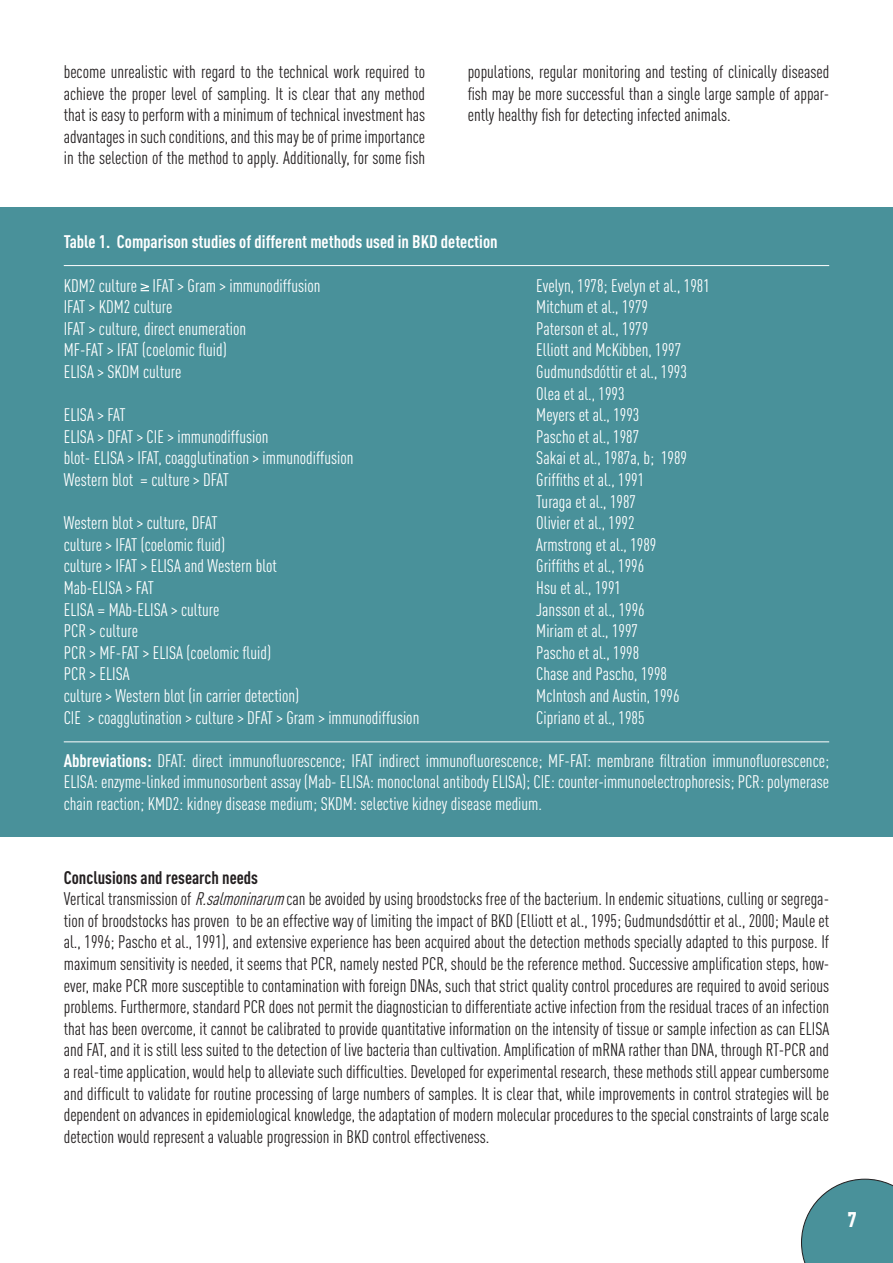
<style>
.page{position:relative;width:893px;height:1263px;background:#fff}
.page>*{position:absolute;margin:0;border:0;box-sizing:border-box;transform-origin:0 0}
.t1{font:900 21px "DIN Cond";color:#fff}
.t2{font:18px/21.6px "DIN Cond";color:#231f20;text-align:justify}
.t3{font:18px/21.6px "DIN Cond";color:#fff}
.t4{font:700 18px "DIN Cond";color:#fff}
.s1{font-weight:700}
.s2{font-style:italic}
</style>
<div class="page">
<div style="left:1px;top:208px;width:892px;height:629px;background:#49919a"></div>
<hr style="left:64px;top:265px;width:765px;height:1px;background:#fff">
<hr style="left:64px;top:741px;width:765px;height:1px;background:#fff">
<svg style="left:141px;top:283px;width:8px;height:8px"></svg>
<svg style="left:801px;top:1179px;width:92px;height:84px"></svg>
<p class="t2" style="left:64px;top:61px;width:363px">become unrealistic with regard to the technical work required to achieve the proper level of sampling. It is clear that any method that is easy to perform with a minimum of technical investment has advantages in such conditions, and this may be of prime importance in the selection of the method to apply. Additionally, for some fish</p>
<p class="t2" style="left:468px;top:61px;width:363px">populations, regular monitoring and testing of clinically diseased fish may be more successful than a single large sample of appar&shy;ently healthy fish for detecting infected animals.</p>
<p class="t4" style="left:64px;top:231px;width:435px">Table 1. Comparison studies of different methods used in BKD detection</p>
<p class="t3" style="left:64px;top:274px;width:258px">KDM2 culture IFAT &gt; Gram &gt; immunodiffusion</p>
<p class="t3" style="left:536px;top:274px;width:175px">Evelyn, 1978; Evelyn et al., 1981</p>
<p class="t3" style="left:64px;top:296px;width:110px">IFAT &gt; KDM2 culture</p>
<p class="t3" style="left:536px;top:296px;width:113px">Mitchum et al., 1979</p>
<p class="t3" style="left:64px;top:317px;width:184px">IFAT &gt; culture, direct enumeration</p>
<p class="t3" style="left:536px;top:317px;width:113px">Paterson et al., 1979</p>
<p class="t3" style="left:64px;top:339px;width:164px">MF-FAT &gt; IFAT (coelomic fluid)</p>
<p class="t3" style="left:536px;top:339px;width:146px">Elliott and McKibben, 1997</p>
<p class="t3" style="left:64px;top:361px;width:119px">ELISA &gt; SKDM culture</p>
<p class="t3" style="left:536px;top:361px;width:152px">Gudmundsdóttir et al., 1993<br>Olea et al., 1993</p>
<p class="t3" style="left:64px;top:404px;width:63px">ELISA &gt; FAT</p>
<p class="t3" style="left:536px;top:404px;width:105px">Meyers et al., 1993</p>
<p class="t3" style="left:64px;top:425px;width:206px">ELISA &gt; DFAT &gt; CIE &gt; immunodiffusion</p>
<p class="t3" style="left:536px;top:425px;width:104px">Pascho et al., 1987</p>
<p class="t3" style="left:64px;top:447px;width:291px">blot- ELISA &gt; IFAT, coagglutination &gt; immunodiffusion</p>
<p class="t3" style="left:536px;top:447px;width:152px">Sakai et al., 1987a, b; 1989</p>
<p class="t3" style="left:64px;top:469px;width:167px">Western blot = culture &gt; DFAT</p>
<p class="t3" style="left:536px;top:469px;width:109px">Griffiths et al., 1991<br>Turaga et al., 1987</p>
<p class="t3" style="left:64px;top:512px;width:155px">Western blot &gt; culture, DFAT</p>
<p class="t3" style="left:536px;top:512px;width:100px">Olivier et al., 1992</p>
<p class="t3" style="left:64px;top:533px;width:163px">culture &gt; IFAT (coelomic fluid)</p>
<p class="t3" style="left:536px;top:533px;width:122px">Armstrong et al., 1989</p>
<p class="t3" style="left:64px;top:555px;width:215px">culture &gt; IFAT &gt; ELISA and Western blot</p>
<p class="t3" style="left:536px;top:555px;width:109px">Griffiths et al., 1996</p>
<p class="t3" style="left:64px;top:577px;width:92px">Mab-ELISA &gt; FAT</p>
<p class="t3" style="left:536px;top:577px;width:86px">Hsu et al., 1991</p>
<p class="t3" style="left:64px;top:598px;width:157px">ELISA = MAb-ELISA &gt; culture</p>
<p class="t3" style="left:536px;top:598px;width:110px">Jansson et al., 1996</p>
<p class="t3" style="left:64px;top:620px;width:76px">PCR &gt; culture</p>
<p class="t3" style="left:536px;top:620px;width:103px">Miriam et al., 1997</p>
<p class="t3" style="left:64px;top:641px;width:209px">PCR &gt; MF-FAT &gt; ELISA (coelomic fluid)</p>
<p class="t3" style="left:536px;top:641px;width:104px">Pascho et al., 1998</p>
<p class="t3" style="left:64px;top:663px;width:67px">PCR &gt; ELISA</p>
<p class="t3" style="left:536px;top:663px;width:132px">Chase and Pascho, 1998</p>
<p class="t3" style="left:64px;top:685px;width:237px">culture &gt; Western blot (in carrier detection)</p>
<p class="t3" style="left:536px;top:685px;width:145px">McIntosh and Austin, 1996</p>
<p class="t3" style="left:64px;top:706px;width:357px">CIE &gt; coagglutination &gt; culture &gt; DFAT &gt; Gram &gt; immunodiffusion</p>
<p class="t3" style="left:536px;top:706px;width:110px">Cipriano et al., 1985</p>
<p class="t3" style="left:64px;top:749px;width:767px;text-align:justify"><span class="s1">Abbreviations:</span> DFAT: direct immunofluorescence; IFAT indirect immunofluorescence; MF-FAT: membrane filtration immunofluorescence; ELISA: enzyme-linked immunosorbent assay (Mab- ELISA: monoclonal antibody ELISA); CIE: counter-immunoelectrophoresis; PCR: polymerase chain reaction; KMD2: kidney disease medium; SKDM: selective kidney disease medium.</p>
<p class="t2" style="left:64px;top:866px;width:767px;text-align:left"><span class="s1">Conclusions and research needs<br></span>Vertical transmission of <span class="s2">R.salmoninarum</span> can be avoided by using broodstocks free of the bacterium. In endemic situations, culling or segrega&shy;tion of broodstocks has proven to be an effective way of limiting the impact of BKD (Elliott et al., 1995; Gudmundsdóttir et al., 2000; Maule et al., 1996; Pascho et al., 1991), and extensive experience has been acquired about the detection methods specially adapted to this purpose. If maximum sensitivity is needed, it seems that PCR, namely nested PCR, should be the reference method. Successive amplification steps, how&shy;ever, make PCR more susceptible to contamination with foreign DNAs, such that strict quality control procedures are required to avoid serious problems. Furthermore, standard PCR does not permit the diagnostician to differentiate active infection from the residual traces of an infection that has been overcome, it cannot be calibrated to provide quantitative information on the intensity of tissue or sample infection as can ELISA and FAT, and it is still less suited to the detection of live bacteria than cultivation. Amplification of mRNA rather than DNA, through RT-PCR and a real-time application, would help to alleviate such difficulties. Developed for experimental research, these methods still appear cumbersome and difficult to validate for routine processing of large numbers of samples. It is clear that, while improvements in control strategies will be dependent on advances in epidemiological knowledge, the adaptation of modern molecular procedures to the special constraints of large scale detection would represent a valuable progression in BKD control effectiveness.</p>
<p class="t1" style="left:848px;top:1206px;width:10px">7</p>
</div>
